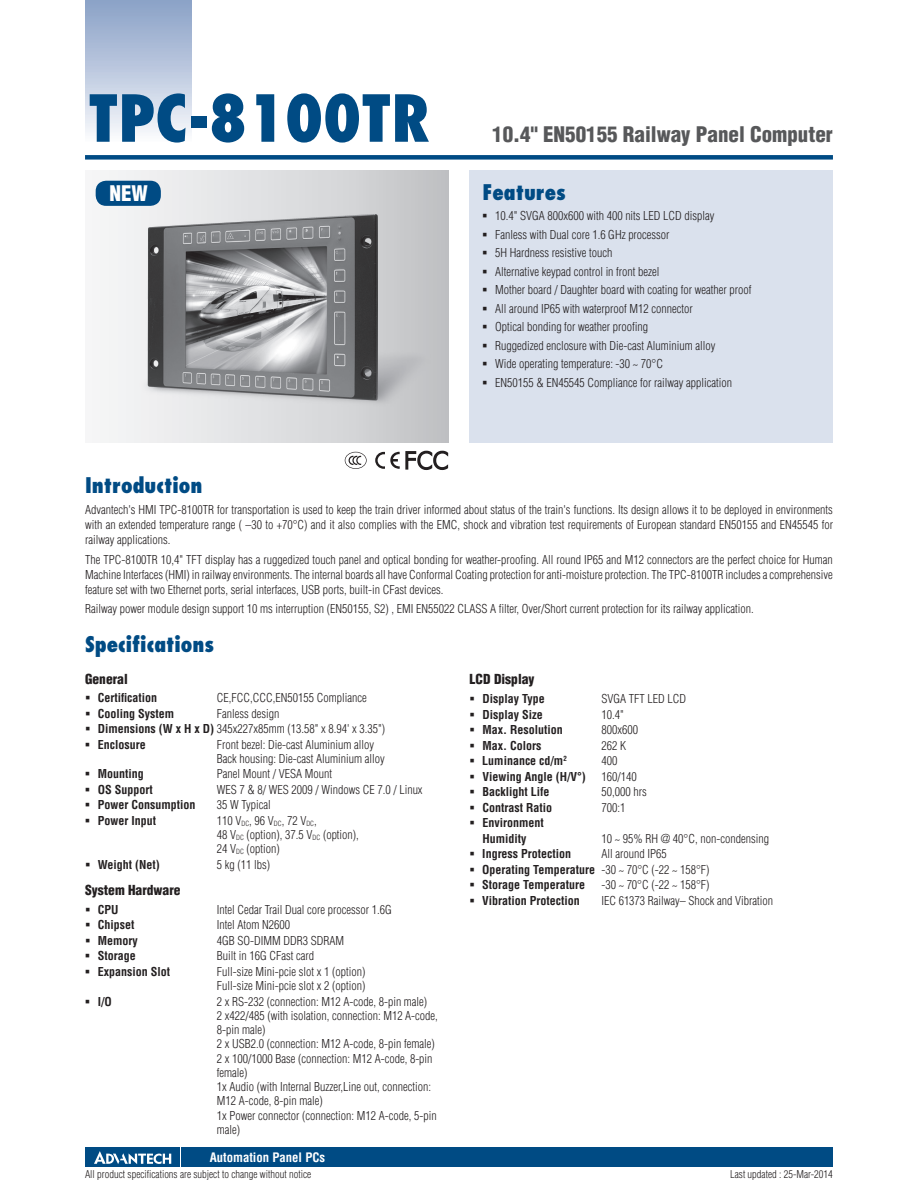
<style>
.page{position:relative;width:918px;height:1188px;background:#fff}
.page>*{position:absolute;margin:0;border:0;box-sizing:border-box;transform-origin:0 0}
.t1{font:800 condensed 63px "Futura";color:#004b84}
.t2{font:800 condensed 21px "Futura";color:#004b84}
.t3{font:900 condensed 21px "Helvetica";color:#57585a}
.t4{font:900 condensed 21px "Helvetica";color:#fff}
.t5{font:900 condensed 13.5px "Helvetica";color:#231f20}
.t6{font:700 condensed 12.75px "Helvetica";color:#fff}
.t7{font:300 condensed 12px/14.2px "Helvetica";color:#231f20}
.t8{font:700 condensed 12px/15.6px "Helvetica";color:#231f20}
.t9{font:300 condensed 10.5px "Helvetica";color:#231f20}
.s1{font-weight:700}
.s2{font-weight:300}
</style>
<div class="page">
<div style="left:85px;top:155px;width:748px;height:5px;background:#004b84"></div>
<div style="left:182px;top:1147px;width:651px;height:20px;background:#004b84"></div>
<div style="left:85px;top:0;width:106px;height:143px;background:linear-gradient(to bottom,#879fc5,#fafafd)"></div>
<div style="left:85px;top:1147px;width:95px;height:20px;background:#004b84"></div>
<svg style="left:94px;top:1151px;width:77px;height:13px"></svg>
<div style="left:470px;top:170px;width:363px;height:272px;background:#dae1ed"></div>
<img style="left:95px;top:170px;width:354px;height:272px">
<div style="left:96px;top:181px;width:65px;height:25px;background:#004b84;border-radius:10px"></div>
<svg style="left:345px;top:452px;width:22px;height:17px"></svg>
<svg style="left:375px;top:450px;width:73px;height:20px"></svg>
<h1 class="t1" style="left:88px;top:78px;width:343px">TPC-8100TR</h1>
<h2 class="t4" style="left:109px;top:181px;width:40px">NEW</h2>
<h2 class="t3" style="left:492px;top:121px;width:342px">10.4" EN50155 Railway Panel Computer</h2>
<h2 class="t2" style="left:482px;top:178px;width:85px">Features</h2>
<p class="t7" style="left:495px;top:206px;width:258px;line-height:18.5px">10.4" SVGA 800x600 with 400 nits LED LCD display<br>Fanless with Dual core 1.6 GHz processor<br>5H Hardness resistive touch<br>Alternative keypad control in front bezel<br>Mother board / Daughter board with coating for weather proof All around IP65 with waterproof M12 connector<br>Optical bonding for weather proofing<br>Ruggedized enclosure with Die-cast Aluminium alloy<br>Wide operating temperature: -30 ~ 70°C<br>EN50155 &amp; EN45545 Compliance for railway application</p>
<h2 class="t2" style="left:85px;top:472px;width:119px">Introduction</h2>
<p class="t7" style="left:85px;top:503px;width:749px;line-height:15px;text-align:justify">Advantech's HMI TPC-8100TR for transportation is used to keep the train driver informed about status of the train's functions. Its design allows it to be deployed in environments with an extended temperature range ( –30 to +70°C) and it also complies with the EMC, shock and vibration test requirements of European standard EN50155 and EN45545 for railway applications.</p>
<p class="t7" style="left:85px;top:552px;width:749px;line-height:15px;text-align:justify">The TPC-8100TR 10,4" TFT display has a ruggedized touch panel and optical bonding for weather-proofing. All round IP65 and M12 connectors are the perfect choice for Human Machine Interfaces (HMI) in railway environments. The internal boards all have Conformal Coating protection for anti-moisture protection. The TPC-8100TR includes a comprehensive feature set with two Ethernet ports, serial interfaces, USB ports, built-in CFast devices.</p>
<p class="t7" style="left:85px;top:601px;width:670px">Railway power module design support 10 ms interruption (EN50155, S2) , EMI EN55022 CLASS A filter, Over/Short current protection for its railway application.</p>
<h2 class="t2" style="left:85px;top:631px;width:131px">Specifications</h2>
<p class="t5" style="left:85px;top:670px;width:44px">General</p>
<p class="t8" style="left:98px;top:690px;width:61px">Certification</p>
<p class="t7" style="left:217px;top:691px;width:151px">CE,FCC,CCC,EN50155 Compliance</p>
<p class="t8" style="left:98px;top:705px;width:78px">Cooling System</p>
<p class="t7" style="left:98px;top:705px;width:289px;line-height:15.6px;text-indent:119px">Fanless design<br><span class="s1">Dimensions (W x H x D)</span> 345x227x85mm (13.58" x 8.94' x 3.35")<br><span class="s1">Enclosure</span></p>
<p class="t7" style="left:217px;top:737px;width:169px">Front bezel: Die-cast Aluminium alloy<br>Back housing: Die-cast Aluminium alloy</p>
<p class="t8" style="left:98px;top:766px;width:48px">Mounting</p>
<p class="t7" style="left:217px;top:767px;width:117px">Panel Mount / VESA Mount</p>
<p class="t8" style="left:98px;top:782px;width:57px">OS Support</p>
<p class="t7" style="left:217px;top:782px;width:207px">WES 7 &amp; 8/ WES 2009 / Windows CE 7.0 / Linux</p>
<p class="t8" style="left:98px;top:797px;width:99px">Power Consumption</p>
<p class="t7" style="left:217px;top:798px;width:55px">35 W Typical</p>
<p class="t8" style="left:98px;top:813px;width:60px">Power Input</p>
<p class="t7" style="left:217px;top:813px;width:144px">110 V<sub>DC</sub>, 96 V<sub>DC</sub>, 72 V<sub>DC</sub>,<br>48 V<sub>DC</sub> (option), 37.5 V<sub>DC</sub> (option),<br>24 V<sub>DC</sub> (option)</p>
<p class="t8" style="left:98px;top:857px;width:64px">Weight (Net)</p>
<p class="t7" style="left:217px;top:857px;width:55px">5 kg (11 lbs)</p>
<p class="t5" style="left:85px;top:882px;width:97px">System Hardware</p>
<p class="t8" style="left:98px;top:902px;width:22px">CPU</p>
<p class="t7" style="left:217px;top:902px;width:177px">Intel Cedar Trail Dual core processor 1.6G</p>
<p class="t8" style="left:98px;top:917px;width:38px">Chipset</p>
<p class="t7" style="left:217px;top:918px;width:75px">Intel Atom N2600</p>
<p class="t8" style="left:98px;top:933px;width:42px">Memory</p>
<p class="t7" style="left:217px;top:933px;width:129px">4GB SO-DIMM DDR3 SDRAM</p>
<p class="t8" style="left:98px;top:948px;width:40px">Storage</p>
<p class="t7" style="left:217px;top:949px;width:99px">Built in 16G CFast card</p>
<p class="t8" style="left:98px;top:964px;width:74px">Expansion Slot</p>
<p class="t7" style="left:217px;top:964px;width:150px">Full-size Mini-pcie slot x 1 (option)<br>Full-size Mini-pcie slot x 2 (option)</p>
<p class="t8" style="left:98px;top:993px;width:16px">I/O</p>
<p class="t7" style="left:217px;top:994px;width:223px">2 x RS-232 (connection: M12 A-code, 8-pin male)<br>2 x422/485 (with isolation, connection: M12 A-code, 8-pin male)<br>2 x USB2.0 (connection: M12 A-code, 8-pin female)<br>2 x 100/1000 Base (connection: M12 A-code, 8-pin female)<br>1x Audio (with Internal Buzzer,Line out, connection:<br>M12 A-code, 8-pin male)<br>1x Power connector (connection: M12 A-code, 5-pin male)</p>
<p class="t6" style="left:210px;top:1150px;width:117px">Automation Panel PCs</p>
<p class="t5" style="left:470px;top:671px;width:66px">LCD Display</p>
<p class="t8" style="left:482px;top:691px;width:64px">Display Type</p>
<p class="t7" style="left:601px;top:691px;width:86px">SVGA TFT LED LCD</p>
<p class="t8" style="left:482px;top:706px;width:62px">Display Size</p>
<p class="t7" style="left:601px;top:707px;width:24px">10.4"</p>
<p class="t8" style="left:482px;top:722px;width:82px">Max. Resolution</p>
<p class="t7" style="left:601px;top:723px;width:38px">800x600</p>
<p class="t8" style="left:482px;top:737px;width:60px">Max. Colors</p>
<p class="t7" style="left:601px;top:738px;width:26px">262 K</p>
<p class="t8" style="left:482px;top:753px;width:86px">Luminance cd/m<sup>2</sup></p>
<p class="t7" style="left:601px;top:754px;width:17px">400</p>
<p class="t8" style="left:482px;top:768px;width:105px">Viewing Angle (H/V°)</p>
<p class="t7" style="left:601px;top:769px;width:37px">160/140</p>
<p class="t8" style="left:482px;top:784px;width:69px">Backlight Life</p>
<p class="t7" style="left:601px;top:785px;width:47px">50,000 hrs</p>
<p class="t8" style="left:482px;top:799px;width:71px">Contrast Ratio</p>
<p class="t7" style="left:601px;top:800px;width:25px">700:1</p>
<p class="t8" style="left:482px;top:815px;width:63px">Environment<br>Humidity</p>
<p class="t7" style="left:601px;top:831px;width:169px">10 ~ 95% RH @ 40°C, non-condensing</p>
<p class="t8" style="left:482px;top:846px;width:229px;text-indent:119px"><span class="s2">All around IP65<br></span>Operating Temperature <span class="s2">-30 ~ 70°C (-22 ~ 158°F)<br></span>Storage Temperature</p>
<p class="t8" style="left:482px;top:846px;width:90px">Ingress Protection</p>
<p class="t7" style="left:601px;top:878px;width:110px">-30 ~ 70°C (-22 ~ 158°F)</p>
<p class="t8" style="left:482px;top:893px;width:99px">Vibration Protection</p>
<p class="t7" style="left:601px;top:893px;width:173px">IEC 61373 Railway– Shock and Vibration</p>
<p class="t9" style="left:85px;top:1168px;width:228px">All product specifications are subject to change without notice</p>
<p class="t9" style="left:730px;top:1168px;width:104px">Last updated : 25-Mar-2014</p>
</div>
